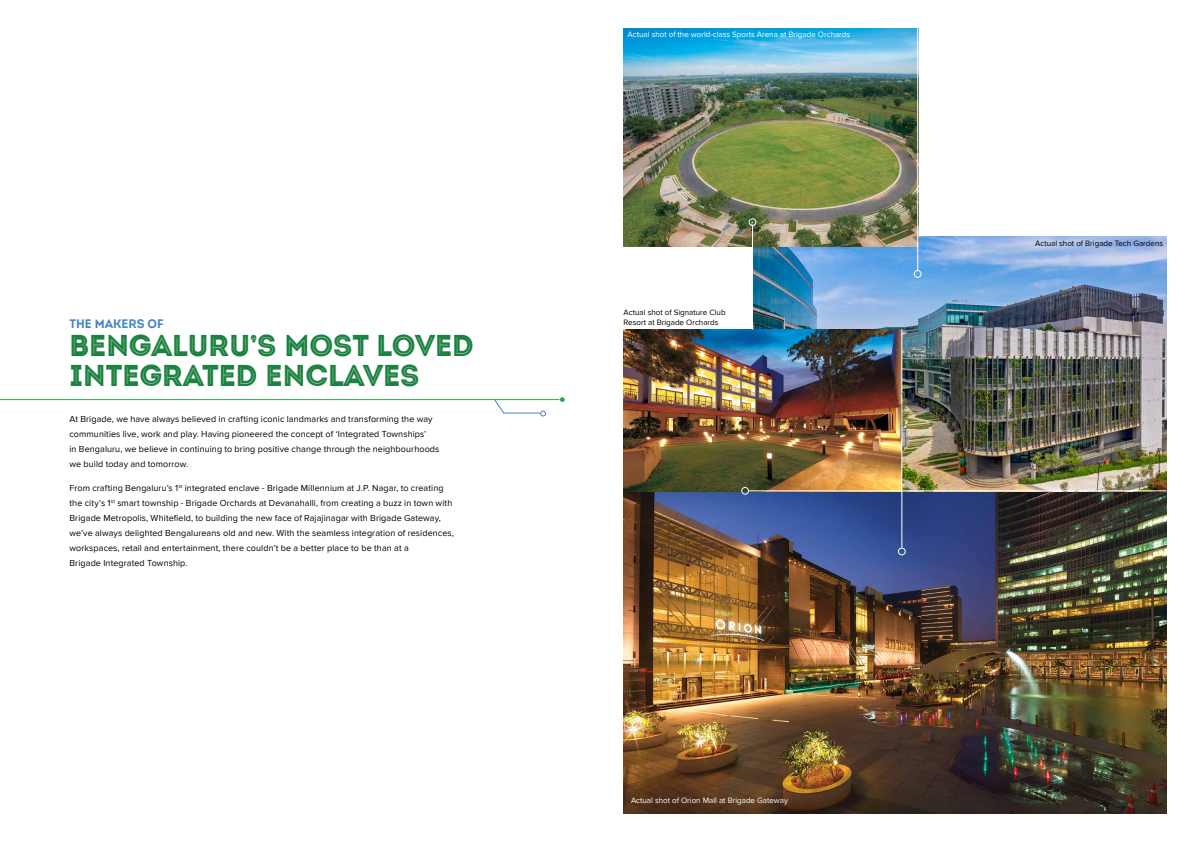
<style>
.page{position:relative;width:1191px;height:842px;background:#fff}
.page>*{position:absolute;margin:0;border:0;box-sizing:border-box;transform-origin:0 0}
.t1{font:30px/30px "Intro Black Inline Caps";color:#1b8240}
.t2{font:700 12px "Intro";color:#4685c5}
.t3{font:9px/15px "Proxima Nova";letter-spacing:.01em;color:#000}
.t4{font:8px "Proxima Nova";color:#fff}
.t5{font:8px/9.6px "Proxima Nova";color:#000}
</style>
<div class="page">
<img style="left:624px;top:491px;width:542px;height:323px">
<img style="left:753px;top:237px;width:413px;height:253px">
<img style="left:624px;top:330px;width:277px;height:161px">
<img style="left:623px;top:28px;width:294px;height:219px">
<hr style="left:0;top:399px;width:559px;height:1px;background:#2fa549">
<svg style="left:560px;top:397px;width:5px;height:5px"></svg>
<svg style="left:493px;top:399px;width:53px;height:17px"></svg>
<hr style="left:749px;top:490px;width:417px;height:1px;background:#fff">
<div style="left:741px;top:487px;width:8px;height:8px;border:1px solid #fff;border-radius:50%"></div>
<hr style="left:917px;top:21px;width:1px;height:249px;background:#fff">
<div style="left:913px;top:270px;width:8px;height:8px;border:1px solid #fff;border-radius:50%"></div>
<hr style="left:752px;top:226px;width:1px;height:104px;background:#fff">
<div style="left:748px;top:218px;width:8px;height:8px;border:1px solid #fff;border-radius:50%"></div>
<hr style="left:901px;top:330px;width:1px;height:218px;background:#fff">
<div style="left:898px;top:548px;width:7px;height:7px;border:1px solid #fff;border-radius:50%"></div>
<h2 class="t2" style="left:69px;top:316px;width:96px">THE MAKERS OF</h2>
<h1 class="t1" style="left:69px;top:329px;width:406px">BENGALURU’S MOST LOVED<br>INTEGRATED ENCLAVES</h1>
<p class="t3" style="left:69px;top:412px;width:371px">At Brigade, we have always believed in crafting iconic landmarks and transforming the way communities live, work and play. Having pioneered the concept of ‘Integrated Townships’<br>in Bengaluru, we believe in continuing to bring positive change through the neighbourhoods we build today and tomorrow.</p>
<p class="t3" style="left:69px;top:481px;width:386px">From crafting Bengaluru’s 1<sup>st</sup> integrated enclave - Brigade Millennium at J.P. Nagar, to creating the city’s 1<sup>st</sup> smart township - Brigade Orchards at Devanahalli, from creating a buzz in town with Brigade Metropolis, Whitefield, to building the new face of Rajajinagar with Brigade Gateway, we’ve always delighted Bengalureans old and new. With the seamless integration of residences, workspaces, retail and entertainment, there couldn’t be a better place to be than at a<br>Brigade Integrated Township.</p>
<p class="t4" style="left:627px;top:30px;width:224px">Actual shot of the world-class Sports Arena at Brigade Orchards</p>
<p class="t5" style="left:623px;top:308px;width:103px">Actual shot of Signature Club<br>Resort at Brigade Orchards</p>
<p class="t4" style="left:631px;top:795px;width:158px">Actual shot of Orion Mall at Brigade Gateway</p>
<p class="t5" style="left:1035px;top:239px;width:129px">Actual shot of Brigade Tech Gardens</p>
</div>
